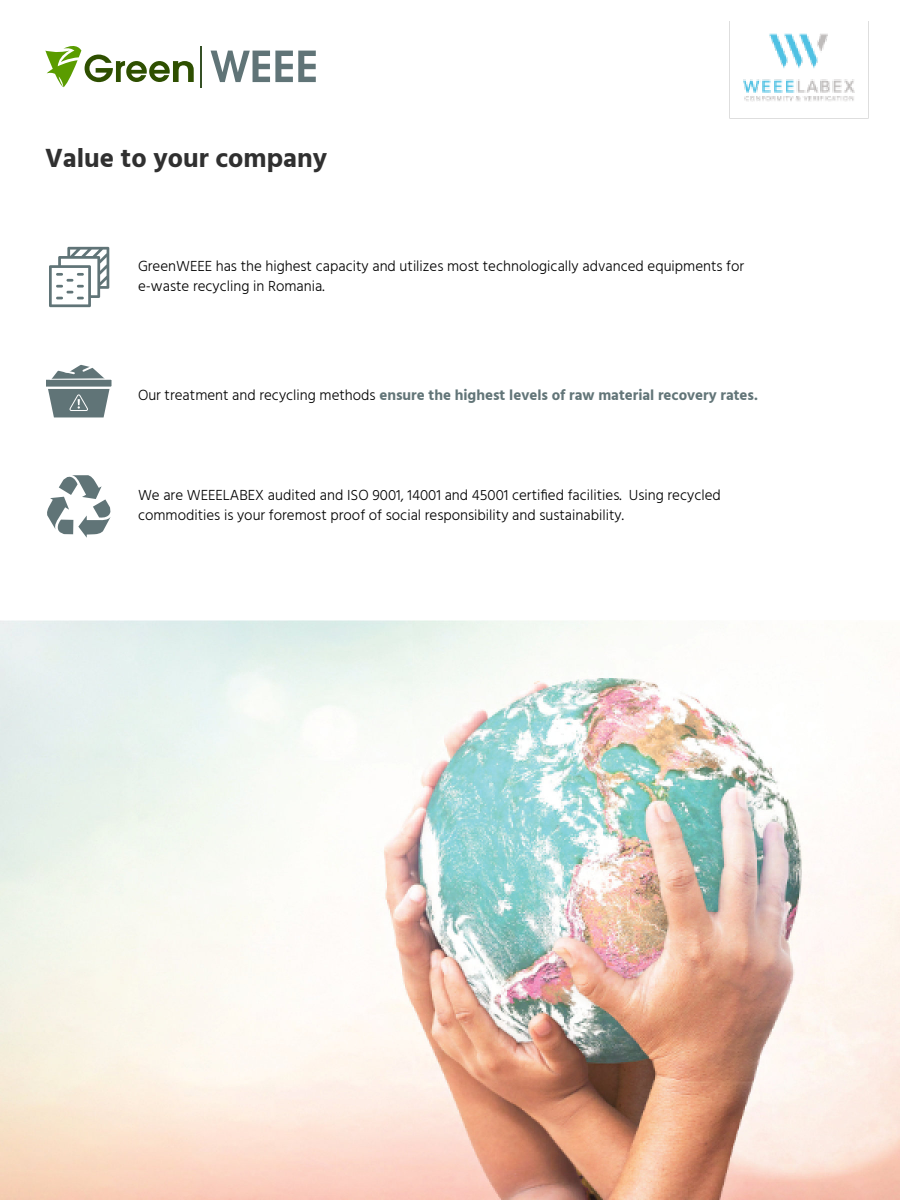
<style>
.page{position:relative;width:900px;height:1200px;background:#fff}
.page>*{position:absolute;margin:0;border:0;box-sizing:border-box;transform-origin:0 0}
.t1{font:700 27px "Hind Guntur";color:#303030}
.t2{font:300 15px/20px "Hind Guntur";color:#000}
.t3{font:700 15px "Hind Guntur";color:#627578}
.s1{font-weight:300;color:#000}
</style>
<div class="page">
<img style="left:729px;top:21px;width:140px;height:98px">
<svg style="left:45px;top:46px;width:149px;height:41px"></svg>
<hr style="left:200px;top:46px;width:2px;height:41px;background:#355025">
<svg style="left:211px;top:51px;width:105px;height:31px"></svg>
<img style="left:0;top:620px;width:900px;height:580px">
<div style="left:44px;top:378px;width:70px;height:11px;background:#607477;border:2px solid #fff"></div>
<svg style="left:48px;top:364px;width:61px;height:17px"></svg>
<svg style="left:49px;top:247px;width:60px;height:60px"></svg>
<svg style="left:47px;top:475px;width:64px;height:63px"></svg>
<svg style="left:48px;top:389px;width:62px;height:28px;background:#76878a"></svg>
<h1 class="t1" style="left:45px;top:142px;width:284px">Value to your company</h1>
<p class="t2" style="left:138px;top:256px;width:608px">GreenWEEE has the highest capacity and utilizes most technologically advanced equipments for e-waste recycling in Romania.</p>
<p class="t3" style="left:138px;top:386px;width:621px"><span class="s1">Our treatment and recycling methods</span> ensure the highest levels of raw material recovery rates.</p>
<p class="t2" style="left:138px;top:485px;width:584px">We are WEEELABEX audited and ISO 9001, 14001 and 45001 certified facilities. Using recycled commodities is your foremost proof of social responsibility and sustainability.</p>
</div>
